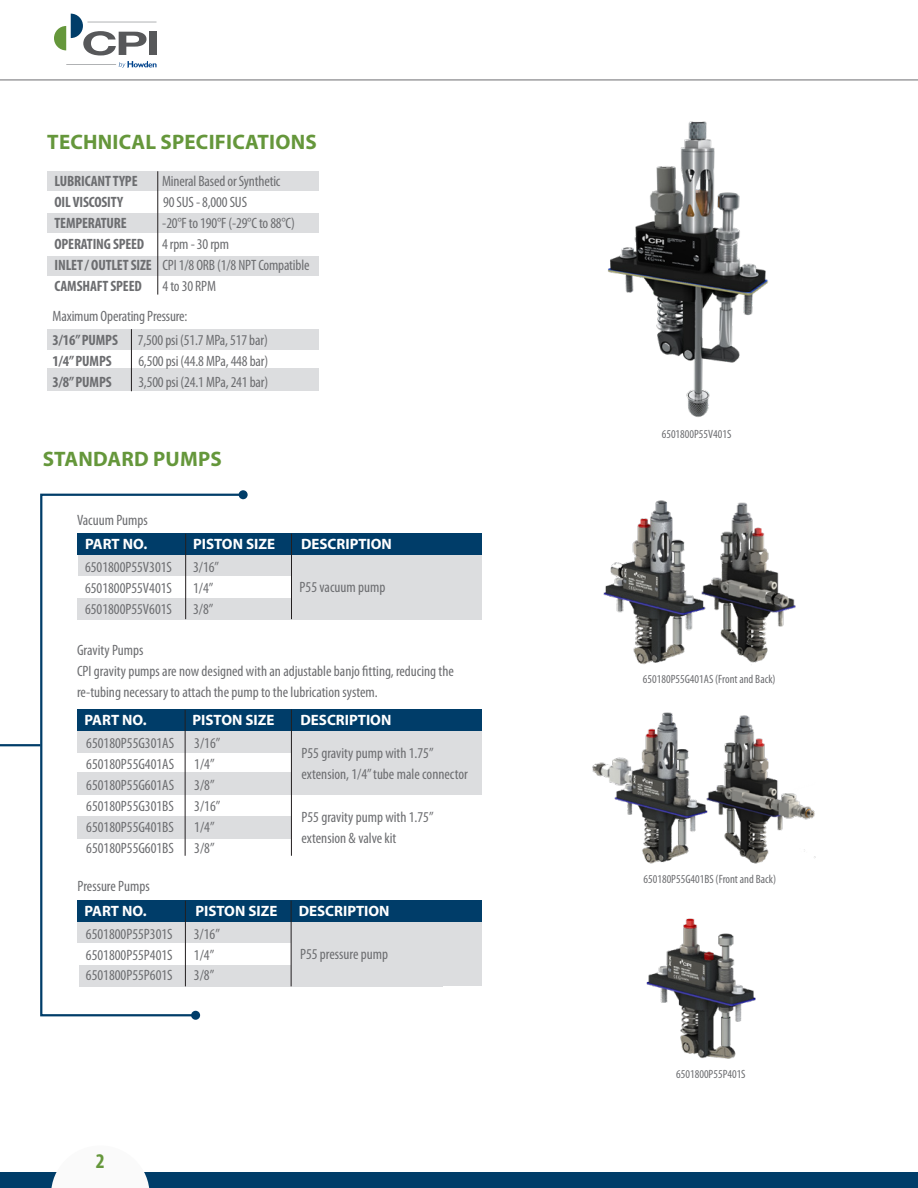
<style>
.page{position:relative;width:918px;height:1188px;background:#fff}
.page>*{position:absolute;margin:0;border:0;box-sizing:border-box;transform-origin:0 0}
.Bulleted_List{font:700 21px "Myriad Pro";letter-spacing:.01em;color:#65973b}
.t1{font:700 condensed 21px "Myriad Pro";color:#65973b}
.t2{font:condensed 15px/21px "Myriad Pro";color:#6c6d70}
.t3{font:700 condensed 15px "Myriad Pro";letter-spacing:-.01em;color:#6c6d70}
.t4{font:700 15px "Myriad Pro";color:#fff}
.t5{font:condensed 12px "Myriad Pro";color:#6c6d70}
.s1{font-weight:400}
.s2{font-weight:700}
</style>
<div class="page">
<hr style="left:0;top:80px;width:918px;height:1px;background:#6c6d70">
<div style="left:0;top:1172px;width:918px;height:16px;background:#003d69"></div>
<img style="left:607px;top:121px;width:161px;height:296px">
<svg style="left:0;top:744px;width:39px;height:3px"></svg>
<svg style="left:39px;top:493px;width:206px;height:524px"></svg>
<div style="left:191px;top:1011px;width:9px;height:9px;background:#003d69;border-radius:50%"></div>
<div style="left:239px;top:490px;width:9px;height:9px;background:#003d69;border-radius:50%"></div>
<div style="left:47px;top:256px;width:271px;height:20px;background:#dcdddf"></div>
<div style="left:47px;top:171px;width:271px;height:20px;background:#dcdddf"></div>
<div style="left:47px;top:214px;width:271px;height:19px;background:#dcdddf"></div>
<hr style="left:158px;top:171px;width:1px;height:124px;background:#231f20">
<div style="left:47px;top:329px;width:271px;height:21px;background:#dcdddf"></div>
<div style="left:47px;top:368px;width:271px;height:23px;background:#dcdddf"></div>
<hr style="left:131px;top:329px;width:1px;height:62px;background:#231f20">
<div style="left:78px;top:816px;width:213px;height:23px;background:#dcdddf"></div>
<div style="left:78px;top:773px;width:214px;height:22px;background:#dcdddf"></div>
<div style="left:78px;top:730px;width:355px;height:22px;background:#dcdddf"></div>
<div style="left:77px;top:709px;width:404px;height:22px;background:#003d69"></div>
<hr style="left:185px;top:710px;width:1px;height:146px;background:#231f20">
<div style="left:291px;top:731px;width:190px;height:64px;background:#dcdddf"></div>
<hr style="left:291px;top:710px;width:1px;height:146px;background:#231f20">
<div style="left:291px;top:921px;width:191px;height:65px;background:#dcdddf"></div>
<div style="left:79px;top:965px;width:363px;height:21px;background:#dcdddf"></div>
<div style="left:77px;top:921px;width:365px;height:22px;background:#dcdddf"></div>
<div style="left:77px;top:901px;width:405px;height:21px;background:#003d69"></div>
<hr style="left:291px;top:901px;width:1px;height:85px;background:#231f20">
<hr style="left:185px;top:901px;width:1px;height:85px;background:#231f20">
<div style="left:291px;top:555px;width:190px;height:65px;background:#dcdddf"></div>
<div style="left:77px;top:598px;width:364px;height:21px;background:#dcdddf"></div>
<div style="left:78px;top:554px;width:364px;height:21px;background:#dcdddf"></div>
<div style="left:77px;top:533px;width:405px;height:21px;background:#003d69"></div>
<hr style="left:185px;top:534px;width:1px;height:85px;background:#231f20">
<hr style="left:291px;top:534px;width:1px;height:85px;background:#231f20">
<div style="left:51px;top:1172px;width:99px;height:16px;background:#fafafa"></div>
<img style="left:604px;top:500px;width:93px;height:165px">
<img style="left:697px;top:502px;width:99px;height:161px">
<img style="left:592px;top:712px;width:114px;height:152px">
<img style="left:706px;top:715px;width:109px;height:149px">
<img style="left:646px;top:918px;width:110px;height:141px">
<svg style="left:66px;top:61px;width:91px;height:7px"></svg>
<svg style="left:54px;top:14px;width:103px;height:41px"></svg>
<div style="left:149px;top:32px;width:8px;height:23px;background:#57585a"></div>
<p class="Bulleted_List" style="left:47px;top:128px;width:271px">TECHNICAL SPECIFICATIONS</p>
<p class="t3" style="left:55px;top:171px;width:85px">LUBRICANT TYPE</p>
<p class="t2" style="left:162px;top:170px;width:120px">Mineral Based or Synthetic</p>
<p class="t3" style="left:55px;top:192px;width:70px">OIL VISCOSITY</p>
<p class="t2" style="left:163px;top:191px;width:85px">90 SUS - 8,000 SUS</p>
<p class="t3" style="left:55px;top:213px;width:74px">TEMPERATURE</p>
<p class="t2" style="left:162px;top:212px;width:134px">-20°F to 190°F (-29°C to 88°C)</p>
<p class="t3" style="left:55px;top:234px;width:176px">OPERATING SPEED <span class="s1">4 rpm - 30 rpm</span></p>
<p class="t2" style="left:55px;top:254px;width:257px"><span class="s2">INLET / OUTLET SIZE</span> CPI 1/8 ORB (1/8 NPT Compatible</p>
<p class="t3" style="left:55px;top:276px;width:89px">CAMSHAFT SPEED</p>
<p class="t2" style="left:163px;top:275px;width:55px">4 to 30 RPM</p>
<p class="t2" style="left:53px;top:305px;width:136px">Maximum Operating Pressure:</p>
<p class="t3" style="left:53px;top:330px;width:67px">3/16” PUMPS</p>
<p class="t2" style="left:138px;top:329px;width:131px">7,500 psi (51.7 MPa, 517 bar)</p>
<p class="t3" style="left:53px;top:351px;width:61px">1/4” PUMPS</p>
<p class="t2" style="left:138px;top:350px;width:131px">6,500 psi (44.8 MPa, 448 bar)</p>
<p class="t3" style="left:53px;top:372px;width:61px">3/8” PUMPS</p>
<p class="t2" style="left:138px;top:371px;width:131px">3,500 psi (24.1 MPa, 241 bar)</p>
<p class="Bulleted_List" style="left:43px;top:445px;width:181px">STANDARD PUMPS</p>
<p class="t2" style="left:77px;top:509px;width:72px">Vacuum Pumps</p>
<p class="t2" style="left:85px;top:556px;width:89px">6501800P55V301S</p>
<p class="t2" style="left:193px;top:556px;width:28px">3/16”</p>
<p class="t2" style="left:85px;top:577px;width:89px">6501800P55V401S</p>
<p class="t2" style="left:193px;top:577px;width:22px">1/4”</p>
<p class="t2" style="left:85px;top:598px;width:89px">6501800P55V601S</p>
<p class="t2" style="left:193px;top:598px;width:22px">3/8”</p>
<p class="t4" style="left:85px;top:534px;width:64px">PART NO.</p>
<p class="t4" style="left:193px;top:534px;width:84px">PISTON SIZE</p>
<p class="t4" style="left:301px;top:534px;width:92px">DESCRIPTION</p>
<p class="t2" style="left:300px;top:576px;width:87px">P55 vacuum pump</p>
<p class="t2" style="left:77px;top:639px;width:68px">Gravity Pumps</p>
<p class="t2" style="left:77px;top:660px;width:378px">CPI gravity pumps are now designed with an adjustable banjo fitting, reducing the re-tubing necessary to attach the pump to the lubrication system.</p>
<p class="t2" style="left:86px;top:732px;width:89px">650180P55G301AS</p>
<p class="t2" style="left:194px;top:732px;width:28px">3/16”</p>
<p class="t2" style="left:86px;top:753px;width:89px">650180P55G401AS</p>
<p class="t2" style="left:194px;top:753px;width:22px">1/4”</p>
<p class="t2" style="left:86px;top:774px;width:89px">650180P55G601AS</p>
<p class="t2" style="left:194px;top:774px;width:22px">3/8”</p>
<p class="t2" style="left:86px;top:795px;width:89px">650180P55G301BS</p>
<p class="t2" style="left:194px;top:795px;width:28px">3/16”</p>
<p class="t2" style="left:86px;top:816px;width:89px">650180P55G401BS</p>
<p class="t2" style="left:194px;top:816px;width:22px">1/4”</p>
<p class="t2" style="left:86px;top:837px;width:89px">650180P55G601BS</p>
<p class="t2" style="left:194px;top:837px;width:22px">3/8”</p>
<p class="t4" style="left:84px;top:710px;width:64px">PART NO.</p>
<p class="t4" style="left:192px;top:710px;width:84px">PISTON SIZE</p>
<p class="t4" style="left:300px;top:710px;width:92px">DESCRIPTION</p>
<p class="t2" style="left:301px;top:742px;width:168px">P55 gravity pump with 1.75” extension, 1/4” tube male connector</p>
<p class="t2" style="left:301px;top:806px;width:134px">P55 gravity pump with 1.75” extension &amp; valve kit</p>
<p class="t2" style="left:77px;top:875px;width:74px">Pressure Pumps</p>
<p class="t2" style="left:86px;top:923px;width:88px">6501800P55P301S</p>
<p class="t2" style="left:194px;top:923px;width:28px">3/16”</p>
<p class="t2" style="left:86px;top:944px;width:88px">6501800P55P401S</p>
<p class="t2" style="left:194px;top:944px;width:22px">1/4”</p>
<p class="t2" style="left:86px;top:964px;width:88px">6501800P55P601S</p>
<p class="t2" style="left:194px;top:964px;width:22px">3/8”</p>
<p class="t4" style="left:84px;top:901px;width:64px">PART NO.</p>
<p class="t4" style="left:195px;top:901px;width:84px">PISTON SIZE</p>
<p class="t4" style="left:299px;top:901px;width:92px">DESCRIPTION</p>
<p class="t2" style="left:300px;top:943px;width:90px">P55 pressure pump</p>
<p class="t1" style="left:96px;top:1148px;width:10px">2</p>
<p class="t5" style="left:662px;top:427px;width:71px">6501800P55V401S</p>
<p class="t5" style="left:643px;top:672px;width:134px">650180P55G401AS (Front and Back)</p>
<p class="t5" style="left:644px;top:872px;width:134px">650180P55G401BS (Front and Back)</p>
<p class="t5" style="left:676px;top:1067px;width:71px">6501800P55P401S</p>
</div>
